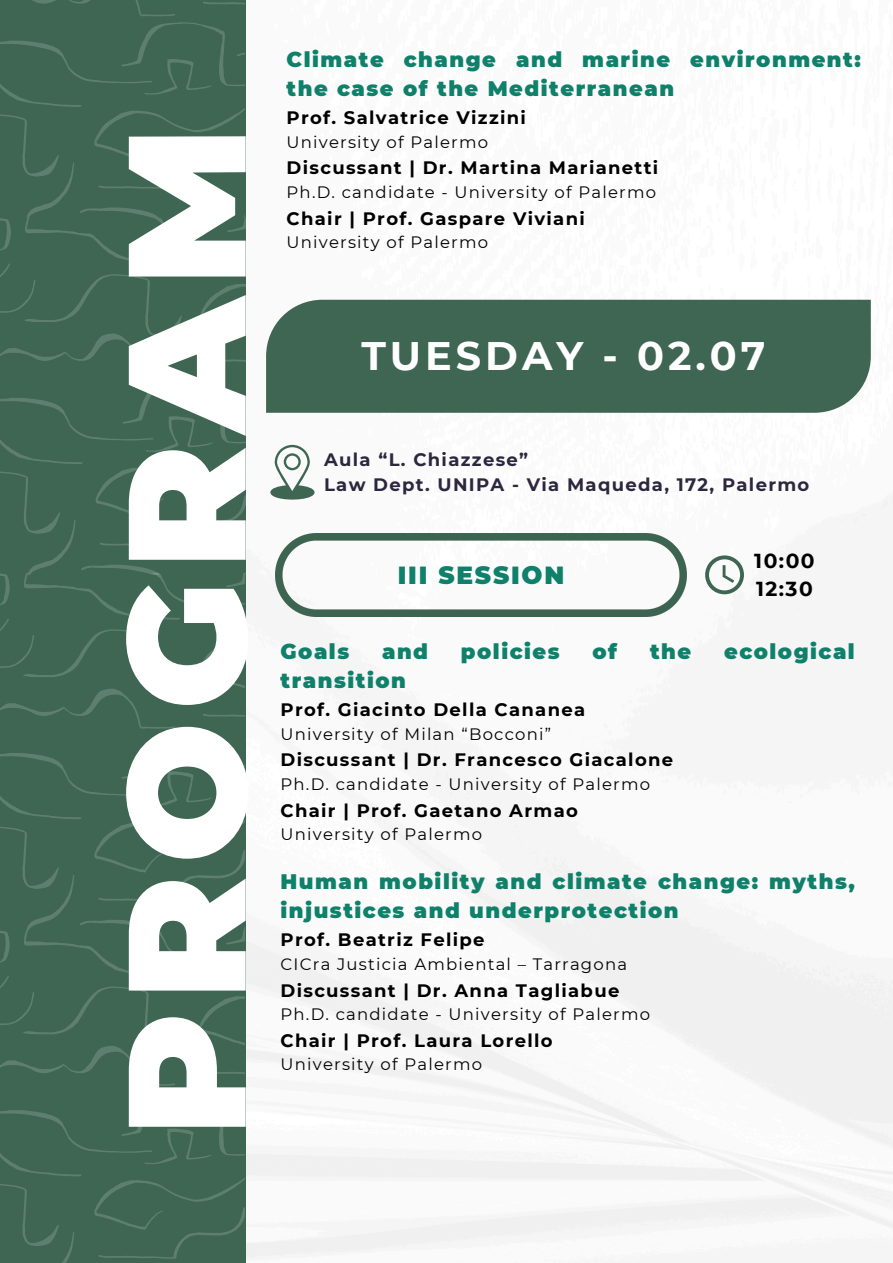
<style>
.page{position:relative;width:893px;height:1263px;background:#fff}
.page>*{position:absolute;margin:0;border:0;box-sizing:border-box;transform-origin:0 0}
.t1{font:900 166.88px "Montserrat";letter-spacing:.075em;color:#fff}
.t2{font:700 39.75px "Montserrat";letter-spacing:.1em;color:#fff}
.t3{font:900 24.75px "Montserrat";letter-spacing:.075em;color:#0f806a}
.t4{font:900 21px/29.4px "Montserrat";letter-spacing:.075em;color:#0f806a}
.t5{font:700 20.25px/28.1px "Montserrat";letter-spacing:.075em;color:#000}
.t6{font:700 18px "Montserrat";letter-spacing:.075em;color:#000}
.t7{font:700 18px/24.8px "Montserrat";letter-spacing:.075em;color:#2c273e}
.t8{font:16.5px "Montserrat";letter-spacing:.075em;color:#000}
</style>
<div class="page">
<img style="left:246px;top:299px;width:647px;height:964px">
<svg style="left:0;top:0;width:246px;height:1263px;background:#406753"></svg>
<div style="left:266px;top:300px;width:605px;height:113px;background:#3e6652"></div>
<img style="left:276px;top:533px;width:410px;height:83px">
<svg style="left:705px;top:555px;width:39px;height:39px"></svg>
<svg style="left:270px;top:445px;width:44px;height:56px"></svg>
<p class="t1" style="left:84px;top:1136px;width:1011px;rotate:-90deg">PROGRAM</p>
<p class="t4" style="left:286px;top:45px;width:576px">Climate change and marine environment: the case of the Mediterranean</p>
<p class="t6" style="left:286px;top:107px;width:241px">Prof. Salvatrice Vizzini</p>
<h5 class="t8" style="left:286px;top:132px;width:203px">University of Palermo</h5>
<p class="t6" style="left:286px;top:157px;width:373px">Discussant | Dr. Martina Marianetti</p>
<p class="t8" style="left:286px;top:182px;width:371px">Ph.D. candidate - University of Palermo</p>
<p class="t6" style="left:286px;top:207px;width:300px">Chair | Prof. Gaspare Viviani</p>
<p class="t8" style="left:286px;top:232px;width:203px">University of Palermo</p>
<p class="t2" style="left:361px;top:332px;width:406px">TUESDAY - 02.07</p>
<p class="t7" style="left:324px;top:447px;width:487px">Aula “L. Chiazzese”<br>Law Dept. UNIPA - Via Maqueda, 172, Palermo</p>
<p class="t3" style="left:398px;top:560px;width:168px">III SESSION</p>
<p class="t5" style="left:754px;top:546px;width:62px">10:00<br>12:30</p>
<p class="t4" style="left:280px;top:636px;width:70px">Goals</p>
<p class="t4" style="left:382px;top:636px;width:48px">and</p>
<p class="t4" style="left:461px;top:636px;width:100px">policies</p>
<p class="t4" style="left:592px;top:636px;width:26px">of</p>
<p class="t4" style="left:650px;top:636px;width:43px">the</p>
<p class="t4" style="left:724px;top:636px;width:132px">ecological</p>
<p class="t4" style="left:280px;top:666px;width:127px">transition</p>
<p class="t6" style="left:280px;top:699px;width:306px">Prof. Giacinto Della Cananea</p>
<h1 class="t8" style="left:280px;top:724px;width:272px">University of Milan “Bocconi”</h1>
<p class="t6" style="left:280px;top:749px;width:394px">Discussant | Dr. Francesco Giacalone</p>
<p class="t8" style="left:280px;top:774px;width:371px">Ph.D. candidate - University of Palermo</p>
<h2 class="t6" style="left:280px;top:799px;width:299px">Chair | Prof. Gaetano Armao</h2>
<p class="t8" style="left:280px;top:824px;width:203px">University of Palermo</p>
<h6 class="t4" style="left:280px;top:867px;width:576px">Human mobility and climate change: myths, injustices and underprotection</h6>
<p class="t6" style="left:280px;top:929px;width:206px">Prof. Beatriz Felipe</p>
<h3 class="t8" style="left:280px;top:954px;width:348px">CICra Justicia Ambiental – Tarragona</h3>
<h4 class="t6" style="left:280px;top:979px;width:340px">Discussant | Dr. Anna Tagliabue</h4>
<p class="t8" style="left:280px;top:1004px;width:371px">Ph.D. candidate - University of Palermo</p>
<h5 class="t6" style="left:280px;top:1029px;width:274px">Chair | Prof. Laura Lorello</h5>
<p class="t8" style="left:280px;top:1054px;width:203px">University of Palermo</p>
</div>
